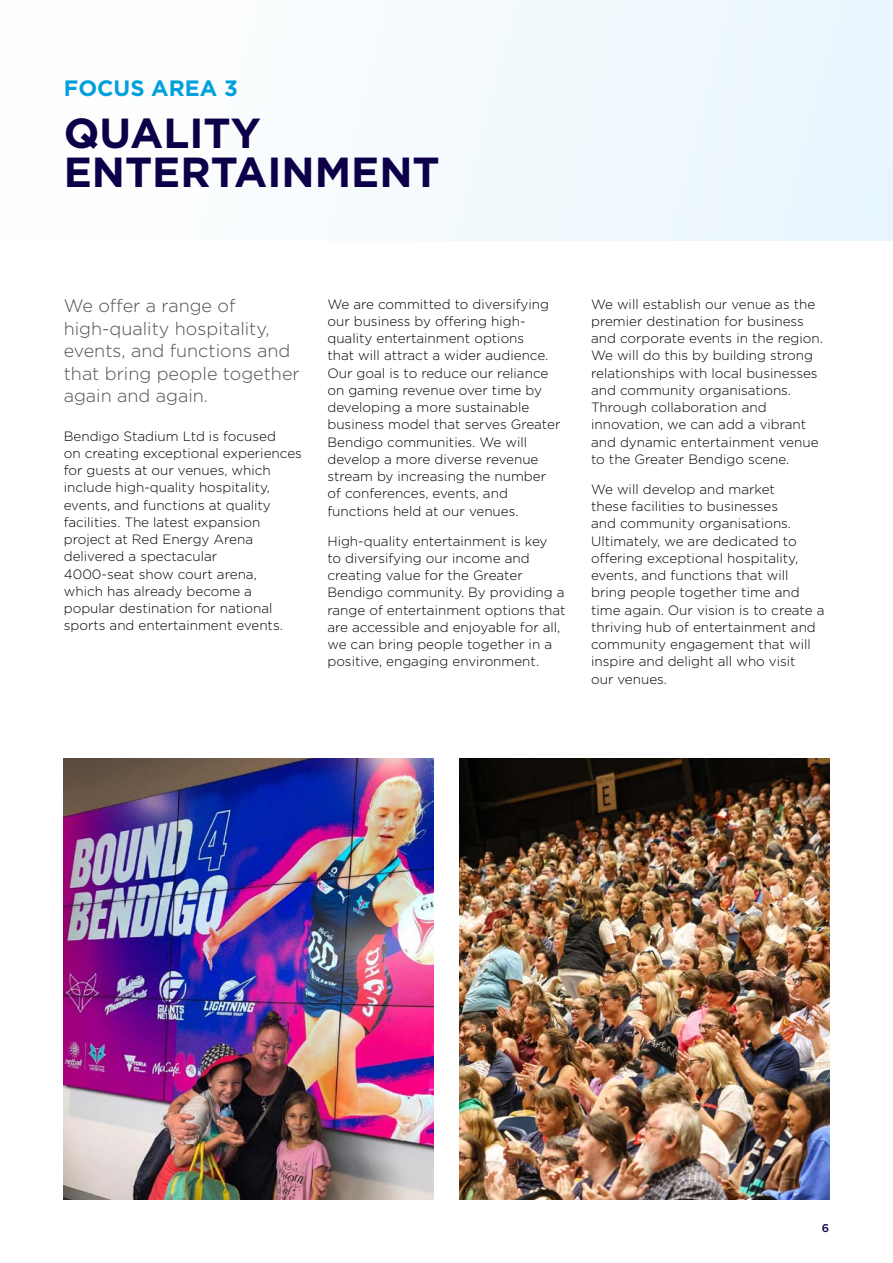
<style>
.page{position:relative;width:893px;height:1263px;background:#fff}
.page>*{position:absolute;margin:0;border:0;box-sizing:border-box;transform-origin:0 0}
.t1{font:700 42px/39px "Gotham";color:#0e0048}
.t2{font:700 22.2px "Gotham";color:#00a0dc}
.t3{font:300 18px/22.5px "Gotham";color:#4f4f51}
.t4{font:300 13.5px/17.2px "Gotham";color:#000}
.t5{font:500 11.25px "Gotham";color:#0e0048}
</style>
<div class="page">
<div style="left:0;top:0;width:893px;height:241px;background:#f5fbfe"></div>
<img style="left:63px;top:759px;width:371px;height:440px">
<img style="left:459px;top:759px;width:370px;height:440px">
<h2 class="t2" style="left:64px;top:74px;width:176px">FOCUS AREA 3</h2>
<h1 class="t1" style="left:64px;top:114px;width:377px">QUALITY<br>ENTERTAINMENT</h1>
<h3 class="t3" style="left:64px;top:294px;width:237px">We offer a range of high-quality hospitality, events, and functions and that bring people together again and again.</h3>
<p class="t4" style="left:64px;top:427px;width:240px">Bendigo Stadium Ltd is focused<br>on creating exceptional experiences for guests at our venues, which include high-quality hospitality, events, and functions at quality facilities. The latest expansion project at Red Energy Arena delivered a spectacular<br>4000-seat show court arena,<br>which has already become a popular destination for national sports and entertainment events.</p>
<p class="t4" style="left:327px;top:295px;width:235px">We are committed to diversifying our business by offering high&shy;quality entertainment options<br>that will attract a wider audience.<br>Our goal is to reduce our reliance on gaming revenue over time by developing a more sustainable business model that serves Greater<br>Bendigo communities. We will develop a more diverse revenue stream by increasing the number of conferences, events, and functions held at our venues.</p>
<p class="t4" style="left:327px;top:532px;width:240px">High-quality entertainment is key<br>to diversifying our income and creating value for the Greater Bendigo community. By providing a range of entertainment options that are accessible and enjoyable for all, we can bring people together in a positive, engaging environment.</p>
<p class="t4" style="left:591px;top:295px;width:233px">We will establish our venue as the premier destination for business and corporate events in the region.<br>We will do this by building strong relationships with local businesses and community organisations.<br>Through collaboration and innovation, we can add a vibrant and dynamic entertainment venue to the Greater Bendigo scene.</p>
<p class="t4" style="left:591px;top:480px;width:235px">We will develop and market<br>these facilities to businesses<br>and community organisations.<br>Ultimately, we are dedicated to offering exceptional hospitality, events, and functions that will bring people together time and time again. Our vision is to create a thriving hub of entertainment and community engagement that will inspire and delight all who visit<br>our venues.</p>
<p class="t5" style="left:822px;top:1221px;width:9px">6</p>
</div>
